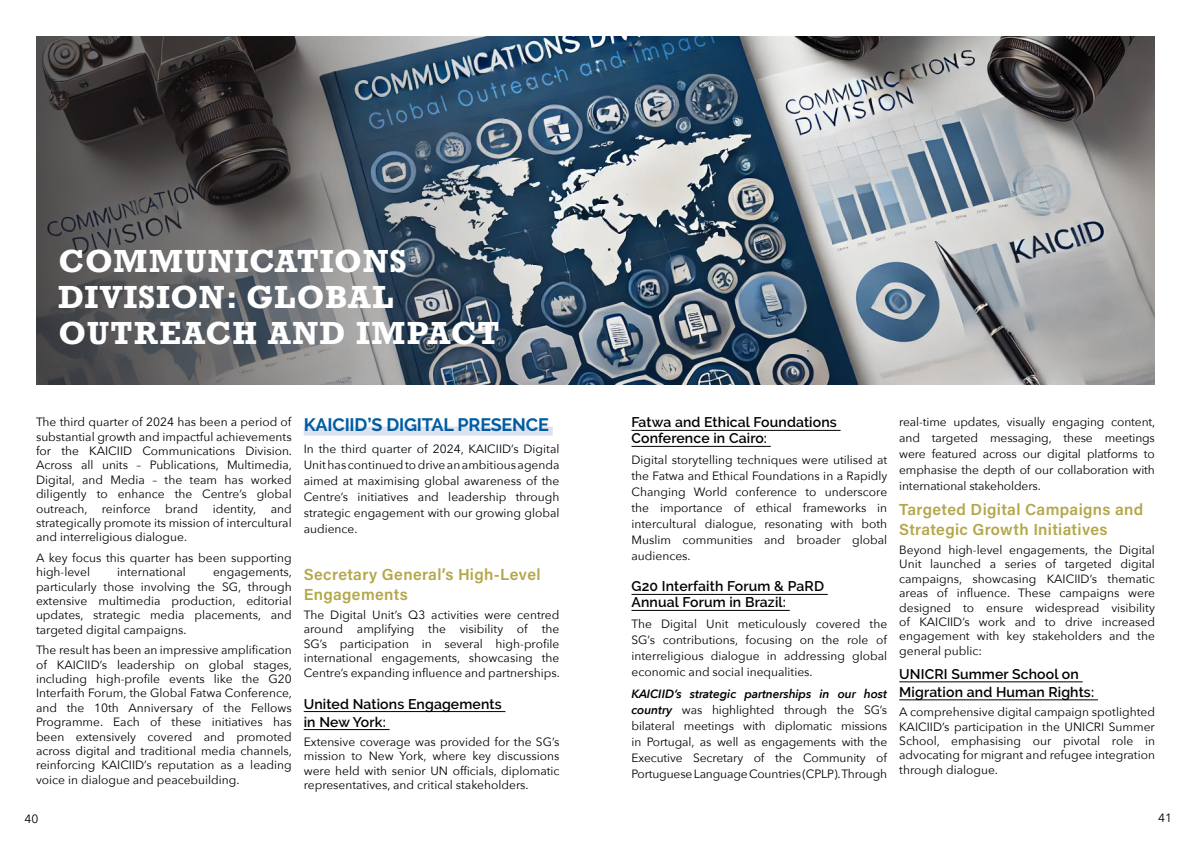
<style>
.page{position:relative;width:1191px;height:842px;background:#fff}
.page>*{position:absolute;margin:0;border:0;box-sizing:border-box;transform-origin:0 0}
.heading_1{font:700 30px/36px "Rockwell";letter-spacing:.04em;color:#fff}
.Heading_2{font:700 18px "Raleway";letter-spacing:-.01em;color:#005da1}
.Heading_3{font:16px/19.2px "Acumin Variable Concept";letter-spacing:.02em;color:#b3a74a}
.Event_title{font:600 14px/18px "Raleway";letter-spacing:.01em;color:#000}
.Body{font:12px/14.4px "Avenir Next";color:#000;text-align:justify}
.s1{font-weight:600;font-style:italic}
</style>
<div class="page">
<img style="left:768px;top:36px;width:387px;height:349px">
<img style="left:36px;top:36px;width:732px;height:349px">
<div style="left:304px;top:427px;width:249px;height:9px;background:#dde2f0"></div>
<hr style="left:304px;top:711px;width:201px;height:1px;background:#000">
<hr style="left:304px;top:729px;width:85px;height:1px;background:#000">
<hr style="left:631px;top:430px;width:209px;height:1px;background:#000">
<hr style="left:631px;top:446px;width:140px;height:1px;background:#000">
<hr style="left:631px;top:594px;width:196px;height:1px;background:#000">
<hr style="left:631px;top:610px;width:158px;height:1px;background:#000">
<hr style="left:899px;top:682px;width:183px;height:1px;background:#000">
<hr style="left:899px;top:700px;width:199px;height:1px;background:#000">
<p class="heading_1" style="left:59px;top:242px;width:442px">COMMUNICATIONS<br>DIVISION: GLOBAL<br>OUTREACH AND IMPACT</p>
<p class="Body" style="left:36px;top:414px;width:257px">The third quarter of 2024 has been a period of substantial growth and impactful achievements for the KAICIID Communications Division.<br>Across all units – Publications, Multimedia, Digital, and Media – the team has worked diligently to enhance the Centre’s global outreach, reinforce brand identity, and strategically promote its mission of intercultural and interreligious dialogue.</p>
<p class="Body" style="left:36px;top:550px;width:257px">A key focus this quarter has been supporting high-level</p>
<p class="Body" style="left:117px;top:564px;width:70px">international</p>
<p class="Body" style="left:36px;top:564px;width:257px;text-indent:177px">engagements, particularly those involving the SG, through extensive multimedia production, editorial updates, strategic media placements, and targeted digital campaigns.</p>
<p class="Body" style="left:36px;top:642px;width:257px">The result has been an impressive amplification of KAICIID’s leadership on global stages, including high-profile events like the G20<br>Interfaith Forum, the Global Fatwa Conference, and the 10th Anniversary of the Fellows Programme. Each of these initiatives has been extensively covered and promoted across digital and traditional media channels, reinforcing KAICIID’s reputation as a leading voice in dialogue and peacebuilding.</p>
<p class="Heading_2" style="left:304px;top:414px;width:246px">KAICIID’S DIGITAL PRESENCE</p>
<p class="Body" style="left:304px;top:440px;width:257px;line-height:16px">In the third quarter of 2024, KAICIID’s Digital Unit has continued to drive an ambitious agenda aimed at maximising global awareness of the Centre’s initiatives and leadership through strategic engagement with our growing global audience.</p>
<p class="Heading_3" style="left:304px;top:565px;width:238px">Secretary General’s High-Level<br>Engagements</p>
<p class="Body" style="left:304px;top:607px;width:257px">The Digital Unit’s Q3 activities were centred around amplifying the visibility of the SG’s participation in several high-profile international engagements, showcasing the Centre’s expanding influence and partnerships.</p>
<p class="Event_title" style="left:304px;top:695px;width:199px">United Nations Engagements in New York:</p>
<p class="Body" style="left:304px;top:734px;width:257px">Extensive coverage was provided for the SG’s mission to New York, where key discussions were held with senior UN officials, diplomatic representatives, and critical stakeholders.</p>
<p class="Event_title" style="left:631px;top:414px;width:207px;line-height:16px">Fatwa and Ethical Foundations<br>Conference in Cairo:</p>
<p class="Body" style="left:631px;top:452px;width:257px;line-height:16px">Digital storytelling techniques were utilised at the Fatwa and Ethical Foundations in a Rapidly Changing World conference to underscore the importance of ethical frameworks in intercultural dialogue, resonating with both Muslim communities and broader global audiences.</p>
<p class="Event_title" style="left:631px;top:578px;width:194px;line-height:16px">G20 Interfaith Forum &amp; PaRD<br>Annual Forum in Brazil:</p>
<p class="Body" style="left:631px;top:616px;width:257px;line-height:16px">The Digital Unit meticulously covered the SG’s contributions, focusing on the role of interreligious dialogue in addressing global economic and social inequalities.</p>
<p class="Body" style="left:631px;top:686px;width:257px;line-height:16px"><span class="s1">KAICIID’s strategic partnerships in our host country</span> was highlighted through the SG’s bilateral meetings with diplomatic missions in Portugal, as well as engagements with the Executive Secretary of the Community of Portuguese Language Countries (CPLP). Through</p>
<p class="Body" style="left:899px;top:413px;width:258px;line-height:16px">real-time updates, visually engaging content, and targeted messaging, these meetings were featured across our digital platforms to emphasise the depth of our collaboration with international stakeholders.</p>
<p class="Heading_3" style="left:899px;top:500px;width:246px">Targeted Digital Campaigns and<br>Strategic Growth Initiatives</p>
<p class="Body" style="left:899px;top:542px;width:257px">Beyond high-level engagements, the Digital Unit launched a series of targeted digital campaigns, showcasing KAICIID’s thematic areas of influence. These campaigns were designed to ensure widespread visibility of KAICIID’s work and to drive increased engagement with key stakeholders and the general public:</p>
<p class="Event_title" style="left:899px;top:665px;width:196px">UNICRI Summer School on<br>Migration and Human Rights:</p>
<p class="Body" style="left:899px;top:704px;width:257px">A comprehensive digital campaign spotlighted KAICIID’s participation in the UNICRI Summer School, emphasising our pivotal role in advocating for migrant and refugee integration through dialogue.</p>
<p class="Body" style="left:24px;top:811px;width:15px">40</p>
<p class="Body" style="left:1158px;top:810px;width:15px">41</p>
</div>
